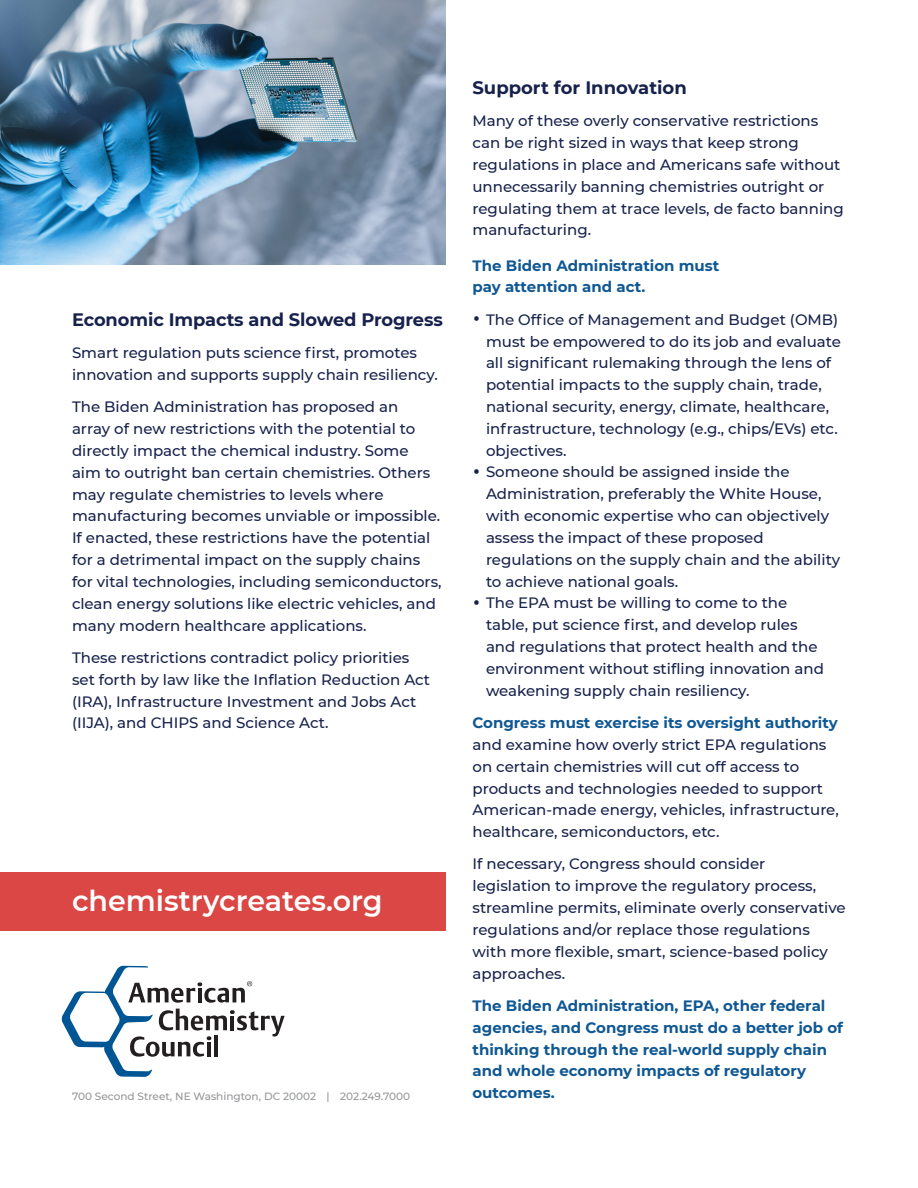
<style>
.page{position:relative;width:918px;height:1188px;background:#fff}
.page>*{position:absolute;margin:0;border:0;box-sizing:border-box;transform-origin:0 0}
.t1{font:600 28.5px "Montserrat";color:#fff}
.a_head{font:700 18px "Montserrat";letter-spacing:-.005em;color:#17224c}
.text{font:500 15px/21.9px "Montserrat";color:#17224c}
.text-2{font:700 15px/21.9px "Montserrat";color:#105893}
.b_head{font:700 15px/21px "Montserrat";color:#105893}
.text-3{font:500 10.5px "Montserrat";color:#939598}
.s1{font-weight:600;font-size:27px}
.s2{font-weight:700;color:#105893}
</style>
<div class="page">
<div style="left:0;top:872px;width:446px;height:58px;background:#db4744"></div>
<img style="left:0;top:0;width:446px;height:265px">
<svg style="left:61px;top:966px;width:224px;height:111px"></svg>
<p class="a_head" style="left:72px;top:306px;width:372px">Economic Impacts and Slowed Progress</p>
<p class="text" style="left:72px;top:341px;width:367px">Smart regulation puts science first, promotes innovation and supports supply chain resiliency.</p>
<p class="text" style="left:72px;top:395px;width:371px">The Biden Administration has proposed an<br>array of new restrictions with the potential to directly impact the chemical industry. Some<br>aim to outright ban certain chemistries. Others may regulate chemistries to levels where manufacturing becomes unviable or impossible.<br>If enacted, these restrictions have the potential for a detrimental impact on the supply chains for vital technologies, including semiconductors, clean energy solutions like electric vehicles, and many modern healthcare applications.</p>
<p class="text" style="left:72px;top:646px;width:360px">These restrictions contradict policy priorities set forth by law like the Inflation Reduction Act (IRA), Infrastructure Investment and Jobs Act (IIJA), and CHIPS and Science Act.</p>
<p class="t1" style="left:72px;top:881px;width:312px">chemistrycreates.org</p>
<p class="a_head" style="left:472px;top:75px;width:216px">Support for Innovation</p>
<p class="text" style="left:472px;top:109px;width:373px">Many of these overly conservative restrictions can be right sized in ways that keep strong regulations in place and Americans safe without unnecessarily banning chemistries outright or regulating them at trace levels, de facto banning manufacturing.</p>
<p class="b_head" style="left:472px;top:255px;width:248px">The Biden Administration must pay attention and act.</p>
<p class="text" style="left:486px;top:308px;width:356px;text-indent:-14px"><span class="s1">∙</span> The Office of Management and Budget (OMB) must be empowered to do its job and evaluate all significant rulemaking through the lens of potential impacts to the supply chain, trade, national security, energy, climate, healthcare, infrastructure, technology (e.g., chips/EVs) etc. objectives.</p>
<p class="text" style="left:486px;top:461px;width:356px;text-indent:-14px"><span class="s1">∙</span> Someone should be assigned inside the Administration, preferably the White House, with economic expertise who can objectively assess the impact of these proposed regulations on the supply chain and the ability to achieve national goals.</p>
<p class="text" style="left:486px;top:592px;width:340px;text-indent:-14px"><span class="s1">∙</span> The EPA must be willing to come to the table, put science first, and develop rules and regulations that protect health and the environment without stifling innovation and weakening supply chain resiliency.</p>
<p class="text" style="left:472px;top:711px;width:368px"><span class="s2">Congress must exercise its oversight authority </span>and examine how overly strict EPA regulations on certain chemistries will cut off access to products and technologies needed to support American-made energy, vehicles, infrastructure, healthcare, semiconductors, etc.</p>
<p class="text" style="left:472px;top:853px;width:375px">If necessary, Congress should consider legislation to improve the regulatory process, streamline permits, eliminate overly conservative regulations and/or replace those regulations with more flexible, smart, science-based policy approaches.</p>
<p class="text-2" style="left:472px;top:994px;width:372px">The Biden Administration, EPA, other federal agencies, and Congress must do a better job of thinking through the real-world supply chain and whole economy impacts of regulatory</p>
<p class="text-3" style="left:72px;top:1089px;width:340px">700 Second Street, NE Washington, DC 20002 | 202.249.7000</p>
<p class="text-2" style="left:472px;top:1081px;width:84px">outcomes.</p>
</div>
